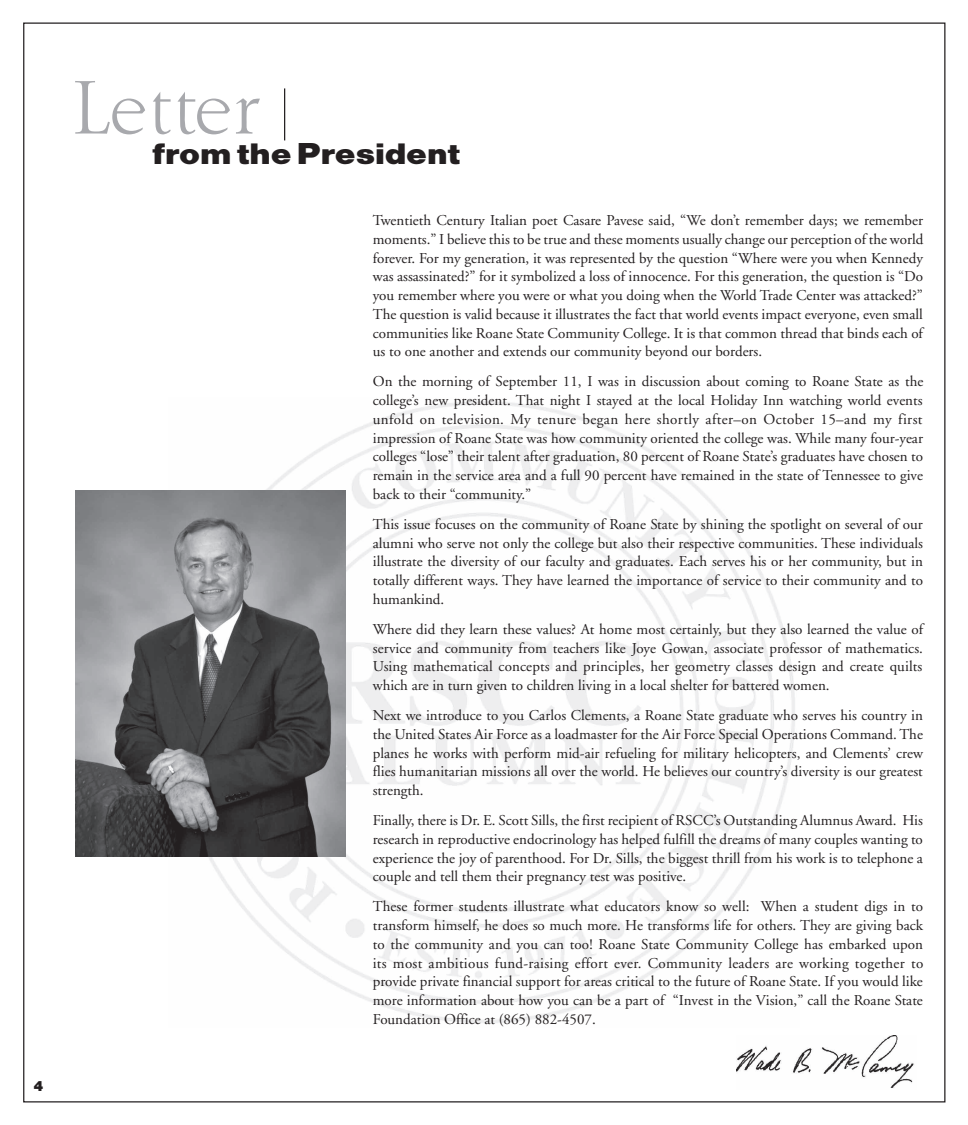
<style>
.page{position:relative;width:968px;height:1125px;background:#fff}
.page>*{position:absolute;margin:0;border:0;box-sizing:border-box;transform-origin:0 0}
.t1{font:75px "Brunella";color:#a8a9ad}
.t2{font:30px "Alpist";color:#231f20;scale:1.16 1}
.t3{font:15px/18.8px "Adobe Garamond";color:#231f20;text-align:justify}
.t4{font:15px "Alpist";color:#231f20}
</style>
<div class="page">
<hr style="left:284px;top:88px;width:1px;height:52px;background:#231f20">
<img style="left:736px;top:1035px;width:178px;height:53px">
<img style="left:76px;top:490px;width:270px;height:367px">
<p class="t4" style="left:33px;top:1077px;width:12px">4</p>
<h1 class="t1" style="left:70px;top:63px;width:188px">Letter</h1>
<h2 class="t2" style="left:152px;top:136px;width:267px">from the President</h2>
<p class="t3" style="left:373px;top:211px;width:552px">Twentieth Century Italian poet Casare Pavese said, “We don’t remember days; we remember moments.” I believe this to be true and these moments usually change our perception of the world forever. For my generation, it was represented by the question “Where were you when Kennedy was assassinated?” for it symbolized a loss of innocence. For this generation, the question is “Do you remember where you were or what you doing when the World Trade Center was attacked?” The question is valid because it illustrates the fact that world events impact everyone, even small communities like Roane State Community College. It is that common thread that binds each of us to one another and extends our community beyond our borders.</p>
<p class="t3" style="left:373px;top:373px;width:552px">On the morning of September 11, I was in discussion about coming to Roane State as the college’s new president. That night I stayed at the local Holiday Inn watching world events unfold on television. My tenure began here shortly after–on October 15–and my first impression of Roane State was how community oriented the college was. While many four-year colleges “lose” their talent after graduation, 80 percent of Roane State’s graduates have chosen to remain in the service area and a full 90 percent have remained in the state of Tennessee to give back to their “community.”</p>
<p class="t3" style="left:373px;top:515px;width:551px">This issue focuses on the community of Roane State by shining the spotlight on several of our alumni who serve not only the college but also their respective communities. These individuals illustrate the diversity of our faculty and graduates. Each serves his or her community, but in totally different ways. They have learned the importance of service to their community and to humankind.</p>
<p class="t3" style="left:373px;top:620px;width:551px">Where did they learn these values? At home most certainly, but they also learned the value of service and community from teachers like Joye Gowan, associate professor of mathematics.<br>Using mathematical concepts and principles, her geometry classes design and create quilts which are in turn given to children living in a local shelter for battered women.</p>
<p class="t3" style="left:373px;top:706px;width:551px">Next we introduce to you Carlos Clements, a Roane State graduate who serves his country in the United States Air Force as a loadmaster for the Air Force Special Operations Command. The planes he works with perform mid-air refueling for military helicopters, and Clements’ crew flies humanitarian missions all over the world. He believes our country’s diversity is our greatest strength.</p>
<p class="t3" style="left:373px;top:811px;width:551px">Finally, there is Dr. E. Scott Sills, the first recipient of RSCC’s Outstanding Alumnus Award. His research in reproductive endocrinology has helped fulfill the dreams of many couples wanting to experience the joy of parenthood. For Dr. Sills, the biggest thrill from his work is to telephone a couple and tell them their pregnancy test was positive.</p>
<p class="t3" style="left:373px;top:898px;width:552px">These former students illustrate what educators know so well: When a student digs in to transform himself, he does so much more. He transforms life for others. They are giving back to the community and you can too! Roane State Community College has embarked upon its most ambitious fund-raising effort ever. Community leaders are working together to provide private financial support for areas critical to the future of Roane State. If you would like more information about how you can be a part of “Invest in the Vision,” call the Roane State Foundation Office at (865) 882-4507.</p>
</div>
